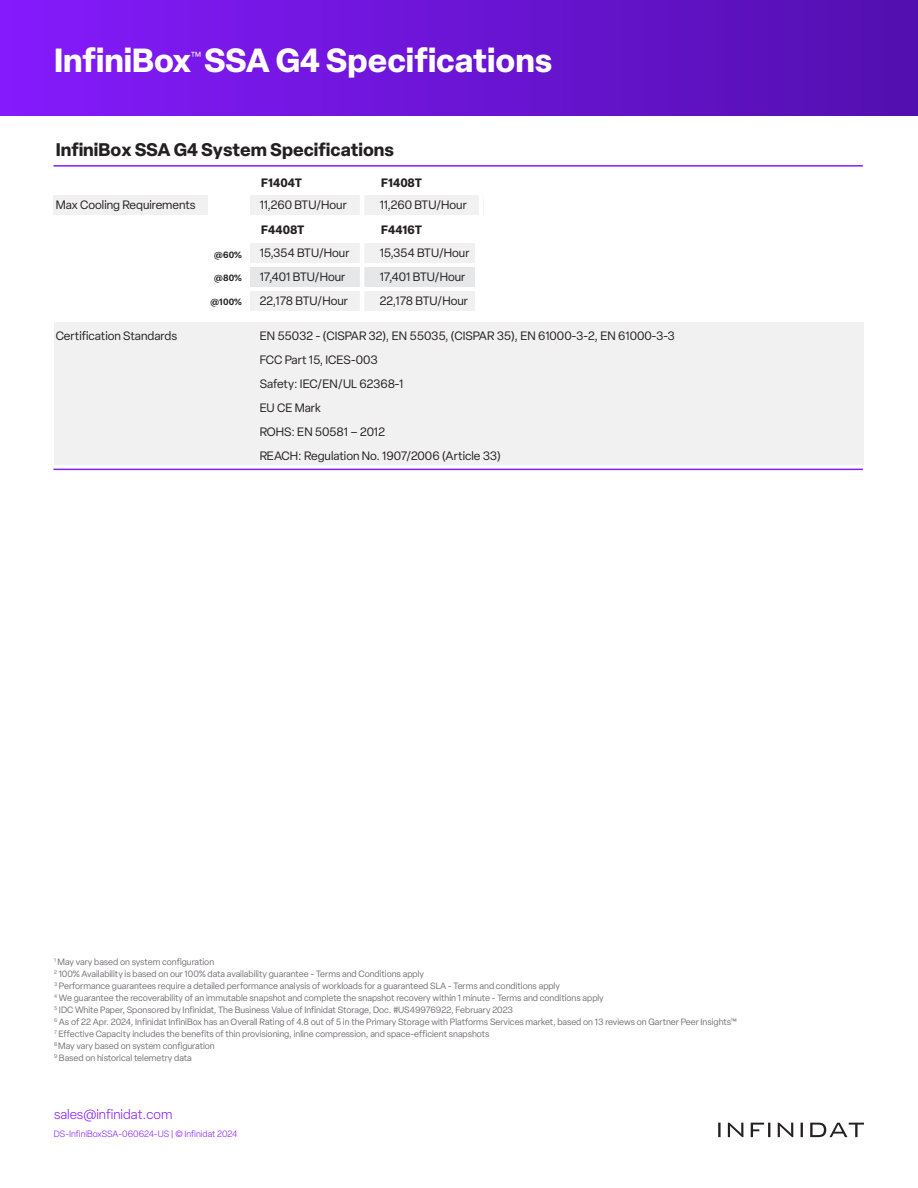
<style>
.page{position:relative;width:918px;height:1188px;background:#fff}
.page>*{position:absolute;margin:0;border:0;box-sizing:border-box;transform-origin:0 0}
.t1{font:700 33px "Elza";color:#fff}
.t2{font:700 18px "Elza";color:#241f21}
.t3{font:300 13.5px "Elza";color:#871bff}
.t4{font:12px/24px "Elza";color:#241f21}
.t5{font:700 12px "Elza";color:#241f21}
.t6{font:9px/12px "Elza";color:#757175}
.t7{font:300 9px "Elza";color:#871bff}
.t8{font:600 9px "Elza";letter-spacing:.02em;color:#241f21}
</style>
<div class="page">
<div style="left:54px;top:322px;width:809px;height:143px;background:#f1f1f2"></div>
<hr style="left:53px;top:469px;width:810px;height:1px;background:#871bff">
<div style="left:0;top:0;width:918px;height:116px;background:linear-gradient(to right,#851bfc,#520faf)"></div>
<div style="left:250px;top:195px;width:233px;height:20px;background:#f1f1f2"></div>
<div style="left:53px;top:195px;width:155px;height:20px;background:#f1f1f2"></div>
<svg style="left:718px;top:1123px;width:146px;height:14px"></svg>
<div style="left:250px;top:267px;width:224px;height:19px;background:#e6e7e8"></div>
<div style="left:250px;top:291px;width:224px;height:20px;background:#f1f1f2"></div>
<div style="left:250px;top:243px;width:224px;height:20px;background:#f1f1f2"></div>
<hr style="left:360px;top:186px;width:4px;height:127px;background:#fff">
<hr style="left:53px;top:165px;width:810px;height:2px;background:#871bff">
<hr style="left:479px;top:185px;width:4px;height:128px;background:#fff">
<h1 class="t1" style="left:54px;top:37px;width:500px">InfiniBox<sup>™</sup> SSA G4 Specifications</h1>
<h2 class="t2" style="left:56px;top:137px;width:340px">InfiniBox SSA G4 System Specifications</h2>
<h3 class="t5" style="left:261px;top:174px;width:42px">F1404T</h3>
<h3 class="t5" style="left:381px;top:174px;width:42px">F1408T</h3>
<h3 class="t5" style="left:261px;top:221px;width:45px">F4408T</h3>
<h3 class="t5" style="left:381px;top:221px;width:42px">F4416T</h3>
<h3 class="t4" style="left:56px;top:193px;width:141px">Max Cooling Requirements</h3>
<h3 class="t4" style="left:260px;top:193px;width:89px">11,260 BTU/Hour</h3>
<h3 class="t4" style="left:380px;top:193px;width:89px">11,260 BTU/Hour</h3>
<h3 class="t4" style="left:260px;top:241px;width:91px">15,354 BTU/Hour</h3>
<h3 class="t4" style="left:380px;top:241px;width:91px">15,354 BTU/Hour</h3>
<h3 class="t4" style="left:260px;top:265px;width:87px">17,401 BTU/Hour</h3>
<h3 class="t4" style="left:380px;top:265px;width:87px">17,401 BTU/Hour</h3>
<h3 class="t4" style="left:260px;top:289px;width:90px">22,178 BTU/Hour</h3>
<h3 class="t4" style="left:380px;top:289px;width:90px">22,178 BTU/Hour</h3>
<h3 class="t4" style="left:56px;top:323px;width:123px">Certification Standards</h3>
<h3 class="t4" style="left:260px;top:323px;width:417px">EN 55032 - (CISPAR 32), EN 55035, (CISPAR 35), EN 61000-3-2, EN 61000-3-3<br>FCC Part 15, ICES-003<br>Safety: IEC/EN/UL 62368-1<br>EU CE Mark<br>ROHS: EN 50581 – 2012<br>REACH: Regulation No. 1907/2006 (Article 33)</h3>
<p class="t8" style="left:214px;top:248px;width:29px">@60%</p>
<p class="t8" style="left:214px;top:272px;width:29px">@80%</p>
<p class="t8" style="left:210px;top:295px;width:33px">@100%</p>
<p class="t6" style="left:54px;top:956px;width:684px"><sup>1</sup> May vary based on system configuration<br><sup>2</sup> 100% Availability is based on our 100% data availability guarantee - Terms and Conditions apply<br><sup>3</sup> Performance guarantees require a detailed performance analysis of workloads for a guaranteed SLA - Terms and conditions apply<br><sup>4</sup> We guarantee the recoverability of an immutable snapshot and complete the snapshot recovery within 1 minute - Terms and conditions apply<br><sup>5</sup> IDC White Paper, Sponsored by Infinidat, The Business Value of Infinidat Storage, Doc. #US49976922, February 2023<br><sup>6</sup> As of 22 Apr. 2024, Infinidat InfiniBox has an Overall Rating of 4.8 out of 5 in the Primary Storage with Platforms Services market, based on 13 reviews on Gartner Peer Insights™ <sup>7</sup> Effective Capacity includes the benefits of thin provisioning, inline compression, and space-efficient snapshots<br><sup>8</sup> May vary based on system configuration<br><sup>9</sup> Based on historical telemetry data</p>
<h3 class="t3" style="left:54px;top:1106px;width:120px">sales@infinidat.com</h3>
<p class="t7" style="left:54px;top:1128px;width:185px">DS-InfiniBoxSSA-060624-US | © Infinidat 2024</p>
</div>
